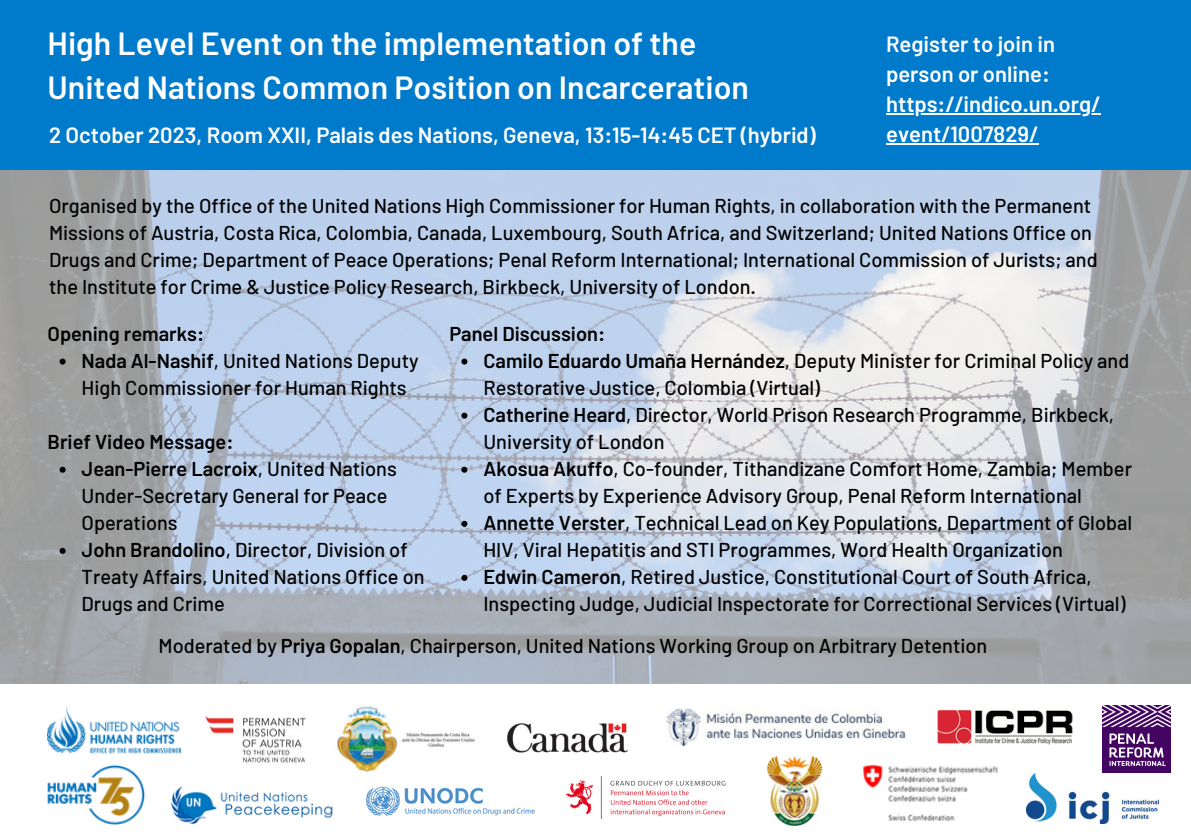
<style>
.page{position:relative;width:1191px;height:839px;background:#fff}
.page>*{position:absolute;margin:0;border:0;box-sizing:border-box;transform-origin:0 0}
.t1{font:600 32px/43.6px "Barlow";color:#fff}
.t2{font:600 22px/30px "Barlow";color:#fff}
.t3{font:500 20px/27px "Barlow";color:#000}
.t4{font:600 20px "Barlow";color:#000}
.s1{font-weight:600}
</style>
<div class="page">
<img style="left:0;top:170px;width:1190px;height:514px">
<div style="left:0;top:0;width:1191px;height:170px;background:#007aca"></div>
<img style="left:1103px;top:705px;width:67px;height:67px">
<img style="left:768px;top:756px;width:54px;height:69px">
<img style="left:864px;top:766px;width:133px;height:54px">
<img style="left:365px;top:785px;width:170px;height:32px">
<img style="left:181px;top:748px;width:152px;height:76px">
<img style="left:337px;top:706px;width:138px;height:66px">
<img style="left:566px;top:776px;width:160px;height:42px">
<img style="left:507px;top:723px;width:120px;height:30px">
<img style="left:937px;top:709px;width:136px;height:36px">
<img style="left:48px;top:707px;width:133px;height:117px">
<img style="left:205px;top:715px;width:101px;height:57px">
<img style="left:667px;top:708px;width:239px;height:38px">
<img style="left:1026px;top:773px;width:132px;height:50px">
<svg style="left:461px;top:358px;width:6px;height:6px"></svg>
<svg style="left:461px;top:412px;width:6px;height:6px"></svg>
<svg style="left:461px;top:466px;width:6px;height:6px"></svg>
<svg style="left:461px;top:521px;width:6px;height:6px"></svg>
<svg style="left:461px;top:575px;width:6px;height:6px"></svg>
<svg style="left:60px;top:358px;width:6px;height:6px"></svg>
<svg style="left:60px;top:466px;width:6px;height:6px"></svg>
<svg style="left:60px;top:548px;width:6px;height:6px"></svg>
<hr style="left:886px;top:113px;width:214px;height:2px;background:#fff">
<hr style="left:886px;top:143px;width:152px;height:2px;background:#fff">
<p class="t1" style="left:48px;top:21px;width:703px">High Level Event on the implementation of the<br>United Nations Common Position on Incarceration</p>
<p class="t2" style="left:49px;top:119px;width:768px">2 October 2023, Room XXII, Palais des Nations, Geneva, 13:15-14:45 CET (hybrid)</p>
<p class="t2" style="left:886px;top:28px;width:170px">Register to join in person or online:</p>
<p class="t2" style="left:886px;top:88px;width:216px">https://indico.un.org/ event/1007829/</p>
<p class="t3" style="left:49px;top:191px;width:1050px">Organised by the Office of the United Nations High Commissioner for Human Rights, in collaboration with the Permanent Missions of Austria, Costa Rica, Colombia, Canada, Luxembourg, South Africa, and Switzerland; United Nations Office on Drugs and Crime; Department of Peace Operations; Penal Reform International; International Commission of Jurists; and the Institute for Crime &amp; Justice Policy Research, Birkbeck, University of London.</p>
<p class="t4" style="left:48px;top:320px;width:158px">Opening remarks:</p>
<p class="t3" style="left:82px;top:346px;width:339px"><span class="s1">Nada Al-Nashif</span>, United Nations Deputy<br>High Commissioner for Human Rights</p>
<p class="t4" style="left:48px;top:428px;width:187px">Brief Video Message:</p>
<p class="t3" style="left:82px;top:454px;width:317px"><span class="s1">Jean-Pierre Lacroix</span>, United Nations<br>Under-Secretary General for Peace<br>Operations</p>
<p class="t3" style="left:82px;top:535px;width:345px"><span class="s1">John Brandolino</span>, Director, Division of<br>Treaty Affairs, United Nations Office on<br>Drugs and Crime</p>
<p class="t4" style="left:449px;top:320px;width:157px">Panel Discussion:</p>
<p class="t3" style="left:483px;top:346px;width:647px"><span class="s1">Camilo Eduardo Umaña Hernández</span>, Deputy Minister for Criminal Policy and<br>Restorative Justice, Colombia (Virtual)</p>
<p class="t3" style="left:483px;top:400px;width:632px"><span class="s1">Catherine Heard</span>, Director, World Prison Research Programme, Birkbeck,<br>University of London</p>
<p class="t3" style="left:483px;top:454px;width:650px"><span class="s1">Akosua Akuffo</span>, Co-founder, Tithandizane Comfort Home, Zambia; Member of Experts by Experience Advisory Group, Penal Reform International</p>
<p class="t3" style="left:483px;top:508px;width:650px"><span class="s1">Annette Verster</span>, Technical Lead on Key Populations, Department of Global<br>HIV, Viral Hepatitis and STI Programmes, Word Health Organization</p>
<p class="t3" style="left:483px;top:562px;width:644px"><span class="s1">Edwin Cameron</span>, Retired Justice, Constitutional Court of South Africa,<br>Inspecting Judge, Judicial Inspectorate for Correctional Services (Virtual)</p>
<p class="t3" style="left:159px;top:631px;width:830px">Moderated by <span class="s1">Priya Gopalan</span>, Chairperson, United Nations Working Group on Arbitrary Detention</p>
</div>
